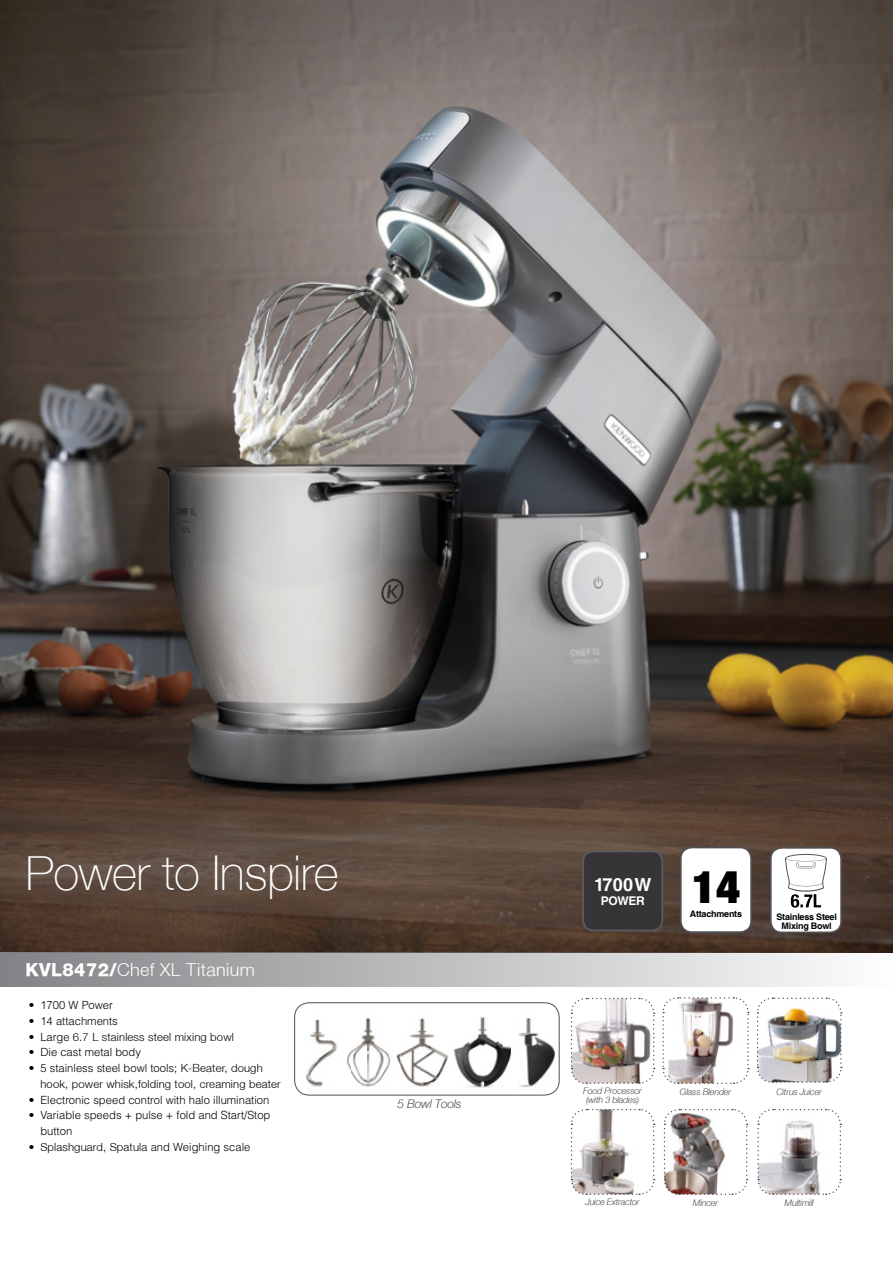
<style>
.page{position:relative;width:893px;height:1263px;background:#fff}
.page>*{position:absolute;margin:0;border:0;box-sizing:border-box;transform-origin:0 0}
.t1{font:100 48px "Helvetica Neue LT";letter-spacing:-.01em;color:#fff}
.t2{font:900 expanded 45px "Helvetica Neue LT";color:#000}
.t3{font:300 18px "Helvetica Neue LT";letter-spacing:.02em;color:#fff}
.t4{font:700 18px "Helvetica";color:#fff}
.t5{font:italic 12px "Helvetica Neue";letter-spacing:-.025em;color:#504f53}
.t6{font:700 12px "Helvetica";color:#fff}
.t7{font:300 11.25px/15.8px "Helvetica";color:#000}
.t8{font:300 11.25px "Helvetica Neue LT";letter-spacing:.015em;color:#000}
.t9{font:italic 9px "Helvetica Neue";letter-spacing:-.025em;color:#504f53}
.t10{font:700 9px/9px "Helvetica";letter-spacing:-.025em;color:#000;text-align:center}
.s1{font-family:"Helvetica Neue Black Cond";font-weight:400}
.s2{font-family:"Helvetica"}
.s3{font-family:"Helvetica Neue LT"}
</style>
<div class="page">
<img style="left:0;top:0;width:893px;height:952px">
<div style="left:0;top:952px;width:893px;height:35px;background:linear-gradient(to right,#838286,#fefefe)"></div>
<img style="left:295px;top:1004px;width:42px;height:85px">
<img style="left:350px;top:1017px;width:41px;height:70px">
<img style="left:347px;top:1052px;width:3px;height:18px">
<img style="left:400px;top:1018px;width:49px;height:69px">
<img style="left:396px;top:1053px;width:4px;height:12px">
<img style="left:454px;top:1016px;width:57px;height:72px">
<img style="left:518px;top:1004px;width:42px;height:85px">
<div style="left:294px;top:1002px;width:266px;height:93px;border:1px solid #504f53;border-radius:15px"></div>
<div style="left:771px;top:848px;width:70px;height:84px;background:#fff;border-radius:11px"></div>
<div style="left:770px;top:847px;width:72px;height:86px;border:2px solid #504f53;border-radius:11px"></div>
<svg style="left:785px;top:854px;width:42px;height:54px"></svg>
<div style="left:583px;top:851px;width:79px;height:79px;background:#373437;border-radius:10px"></div>
<div style="left:582px;top:850px;width:81px;height:81px;border:2px solid #5c5b60;border-radius:10px"></div>
<img style="left:570px;top:997px;width:85px;height:87px">
<svg style="left:570px;top:1108px;width:85px;height:87px"></svg>
<img style="left:663px;top:1108px;width:85px;height:87px">
<svg style="left:757px;top:1108px;width:85px;height:87px"></svg>
<img style="left:757px;top:997px;width:85px;height:86px">
<svg style="left:662px;top:997px;width:87px;height:87px"></svg>
<div style="left:681px;top:847px;width:70px;height:85px;background:#fff;border-radius:11px"></div>
<div style="left:680px;top:847px;width:72px;height:86px;border:2px solid #504f53;border-radius:11px"></div>
<h1 class="t1" style="left:26px;top:845px;width:315px">Power to Inspire</h1>
<h3 class="t3" style="left:26px;top:958px;width:231px"><span class="s1">KVL8472/</span>Chef XL Titanium</h3>
<p class="t7" style="left:29px;top:997px;width:86px">• 1700 W Power</p>
<p class="t7" style="left:29px;top:1012px;width:91px">• 14 attachments</p>
<p class="t8" style="left:29px;top:1030px;width:207px"><span class="s2">• Large</span> 6.7 L stainless steel mixing bowl</p>
<p class="t7" style="left:29px;top:1044px;width:114px">• Die cast metal body</p>
<p class="t7" style="left:29px;top:1060px;width:235px">• 5 stainless steel bowl tools<span class="s3">; K-Beater, dough</span></p>
<p class="t8" style="left:40px;top:1077px;width:242px">hook, power whisk,folding tool, creaming beater</p>
<p class="t7" style="left:29px;top:1091px;width:242px">• Electronic speed control with halo illumination</p>
<p class="t7" style="left:40px;top:1107px;width:232px;text-indent:-11px">• Variable speeds + pulse + fold and Start/Stop button</p>
<p class="t8" style="left:29px;top:1140px;width:223px">• Splashguard, Spatula <span class="s2">and Weighing scale</span></p>
<p class="t5" style="left:398px;top:1096px;width:65px">5 Bowl Tools</p>
<h3 class="t4" style="left:594px;top:874px;width:59px">1700 W</h3>
<p class="t6" style="left:601px;top:894px;width:37px">POWER</p>
<h2 class="t2" style="left:692px;top:858px;width:49px">14</h2>
<p class="t10" style="left:690px;top:910px;width:54px">Attachments</p>
<p class="t10" style="left:776px;top:912px;width:62px">Stainless Steel<br>Mixing Bowl</p>
<p class="t9" style="left:583px;top:1085px;width:60px">Food Processor</p>
<p class="t9" style="left:680px;top:1086px;width:53px">Glass Blender</p>
<p class="t9" style="left:776px;top:1086px;width:47px">Citrus Juicer</p>
<p class="t9" style="left:586px;top:1094px;width:55px">(with 3 blades)</p>
<p class="t9" style="left:585px;top:1196px;width:56px">Juice Extractor</p>
<p class="t9" style="left:693px;top:1198px;width:27px">Mincer</p>
<p class="t9" style="left:785px;top:1198px;width:31px">Multimill</p>
</div>
